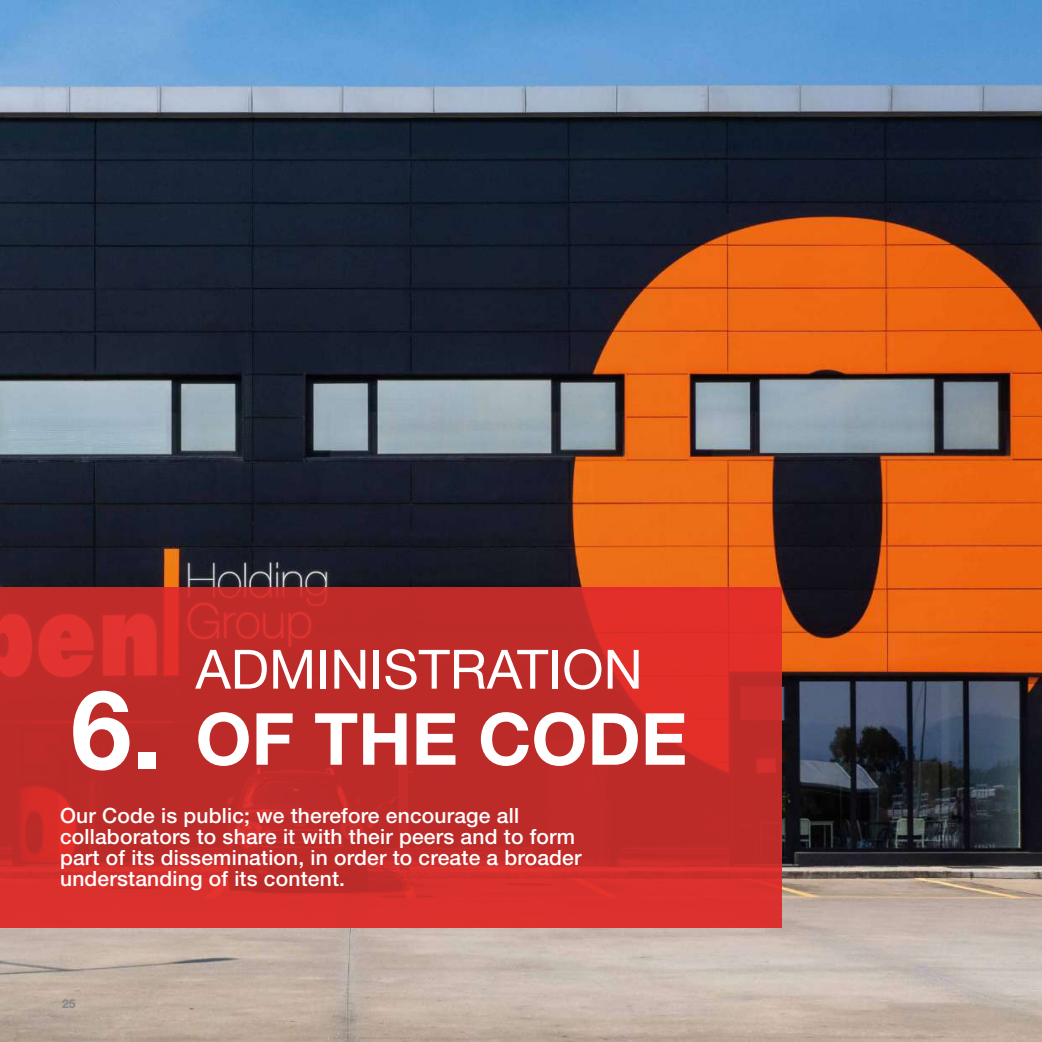
<style>
.page{position:relative;width:1042px;height:1042px;background:#fff}
.page>*{position:absolute;margin:0;border:0;box-sizing:border-box;transform-origin:0 0}
.t1{font:700 109.55px "Helvetica Neue LT Std";color:#fff}
.t2{font:700 71.92px "Helvetica Neue LT Std";color:#fff}
.t3{font:54.25px "Helvetica Neue LT Std";color:#fff}
.t4{font:500 21px/21px "Helvetica Neue LT Std";letter-spacing:.01em;color:#fff}
.t5{font:700 12.25px "Helvetica Neue LT Std";color:#878787}
</style>
<div class="page">
<img style="left:0;top:1px;width:1042px;height:1041px">
<svg style="left:0;top:587px;width:781px;height:341px;background:#c72c29"></svg>
<h1 class="t1" style="left:71px;top:662px;width:93px">6.</h1>
<h3 class="t3" style="left:195px;top:637px;width:449px">ADMINISTRATION</h3>
<h2 class="t2" style="left:195px;top:694px;width:493px">OF THE CODE</h2>
<p class="t4" style="left:60px;top:805px;width:523px">Our Code is public; we therefore encourage all collaborators to share it with their peers and to form part of its dissemination, in order to create a broader understanding of its content.</p>
<p class="t5" style="left:62px;top:996px;width:15px">25</p>
</div>
